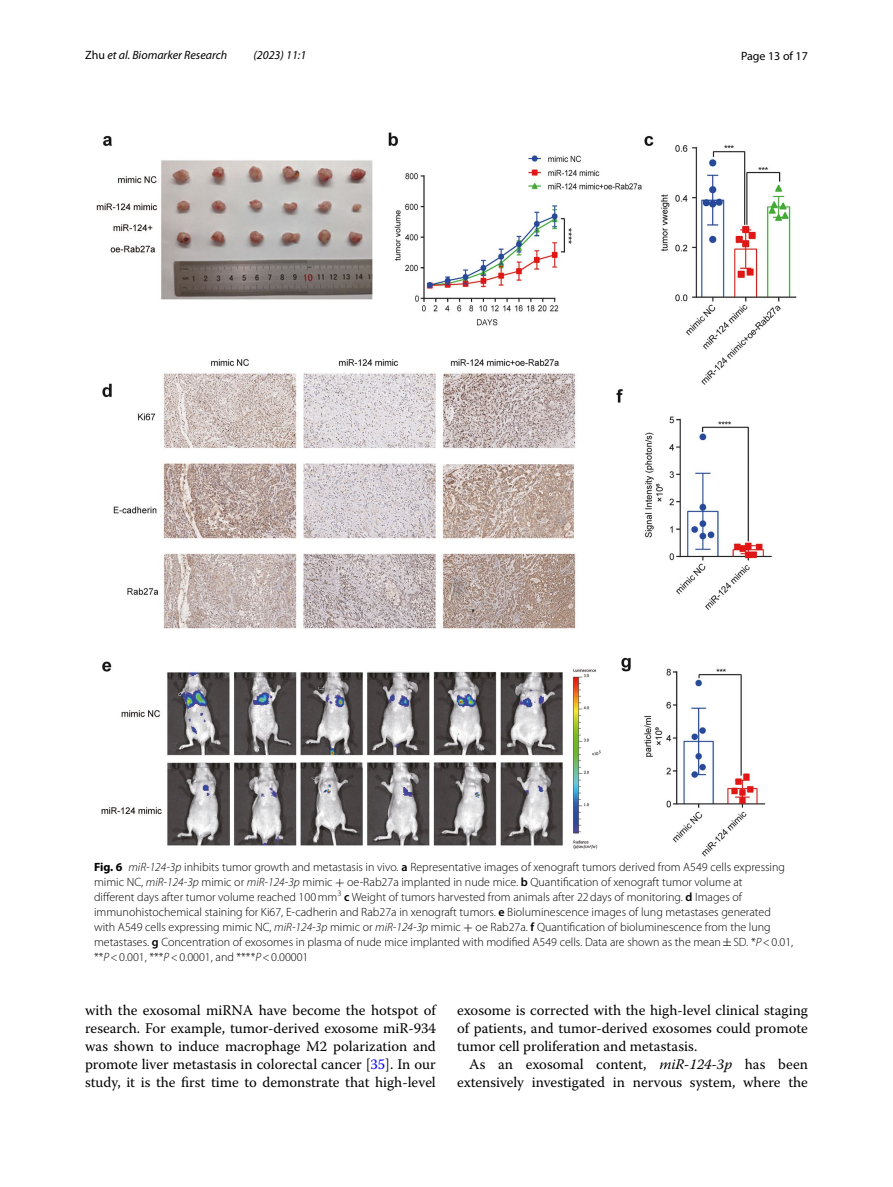
<style>
.page{position:relative;width:893px;height:1187px;background:#fff}
.page>*{position:absolute;margin:0;border:0;box-sizing:border-box;transform-origin:0 0}
.t1{font:14.7px/18px "Warnock Pro";color:#000;text-align:justify}
.t2{font:300 12px/15px "Myriad Pro";color:#000}
.t3{font:italic 12px "Myriad Pro";color:#000}
.t4{font:12px "Myriad Pro";color:#000}
.s1{font-style:normal}
.s2{font-weight:700}
.s3{font-style:italic}
.s4{font-weight:600}
.s5{font-family:"MTSY";font-weight:400}
.s6{color:#00f}
</style>
<div class="page">
<img style="left:96px;top:133px;width:701px;height:723px">
<p class="t3" style="left:85px;top:48px;width:144px"><span class="s1">Zhu</span> et al. Biomarker Research</p>
<p class="t3" style="left:253px;top:48px;width:54px">(2023) 11:1</p>
<p class="t4" style="left:741px;top:48px;width:68px">Page 13 of 17</p>
<p class="t2" style="left:94px;top:859px;width:701px"><span class="s2">Fig. 6</span> <span class="s3">miR-124-3p</span> inhibits tumor growth and metastasis in vivo<span class="s3">.</span> <span class="s4">a</span> Representative images of xenograft tumors derived from A549 cells expressing mimic NC, <span class="s3">miR-124-3p</span> mimic or <span class="s3">miR-124-3p</span> mimic <span class="s5">+</span> oe-Rab27a implanted in nude mice. <span class="s4">b</span> Quantification of xenograft tumor volume at<br>different days after tumor volume reached 100 -mm<sup>3</sup> <span class="s4">c</span> Weight of tumors harvested from animals after 22days of monitoring. <span class="s4">d</span> Images of immunohistochemical staining for Ki67, E-cadherin and Rab27a in xenograft tumors. <span class="s4">e</span> Bioluminescence images of lung metastases generated with A549 cells expressing mimic NC, <span class="s3">miR-124-3p</span> mimic or <span class="s3">miR-124-3p</span> mimic <span class="s5">+</span> oe Rab27a. <span class="s4">f</span> Quantification of bioluminescence from the lung metastases. <span class="s4">g</span> Concentration of exosomes in plasma of nude mice implanted with modified A549 cells. Data are shown as the mean<span class="s5">±</span>SD. *<span class="s3">P</span>&lt;0.01, **<span class="s3">P</span>&lt;0.001, ***<span class="s3">P</span>&lt;0.0001, and ****<span class="s3">P</span>&lt;0.00001</p>
<p class="t1" style="left:85px;top:1001px;width:352px">with the exosomal miRNA have become the hotspot of research. For example, tumor-derived exosome miR-934 was shown to induce macrophage M2 polarization and promote liver metastasis in colorectal cancer [<span class="s6">35</span>]. In our study, it is the first time to demonstrate that high-level</p>
<p class="t1" style="left:457px;top:1001px;width:352px">exosome is corrected with the high-level clinical staging of patients, and tumor-derived exosomes could promote tumor cell proliferation and metastasis.</p>
<p class="t1" style="left:457px;top:1055px;width:352px;text-align:right">As an exosomal content, <span class="s3">miR-124-3p</span> has been extensively investigated in nervous system, where the</p>
</div>
